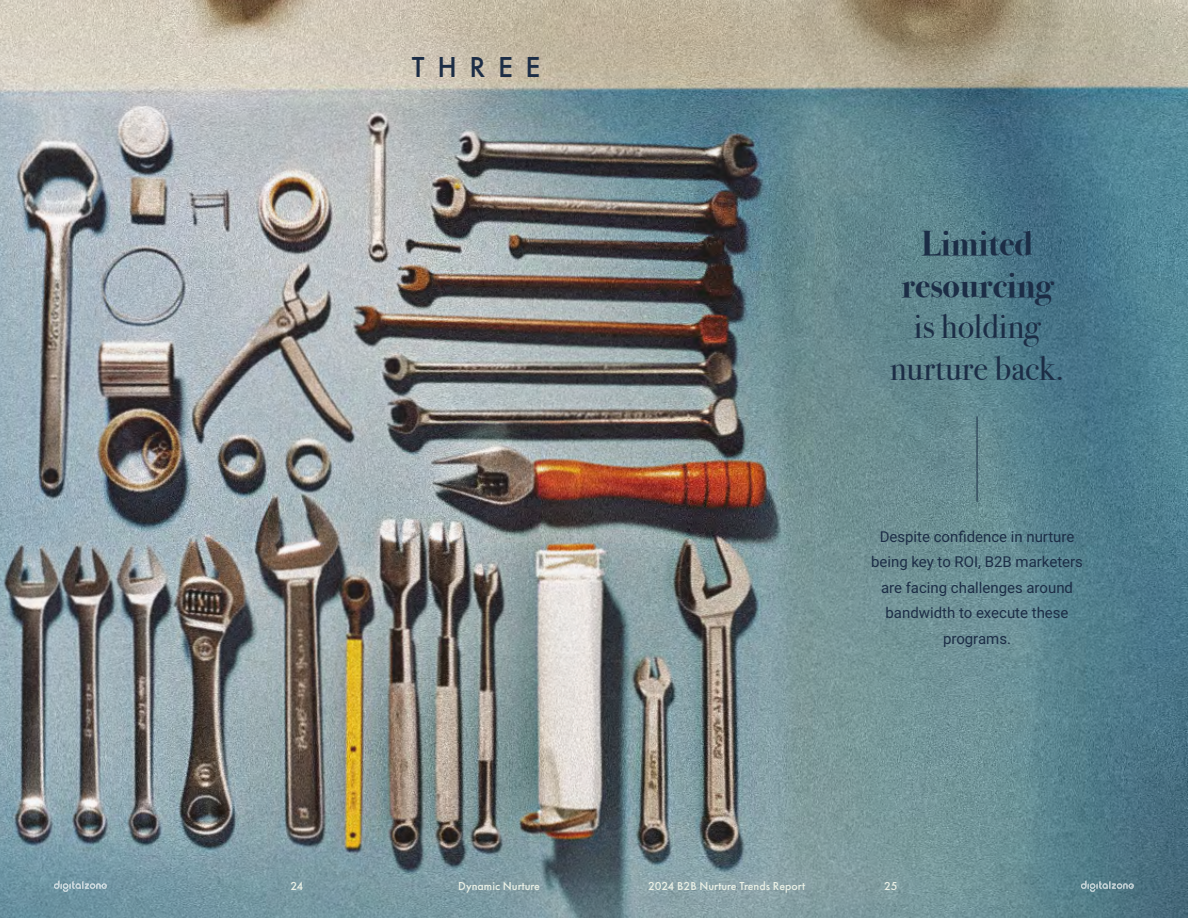
<style>
.page{position:relative;width:1188px;height:918px;background:#fff}
.page>*{position:absolute;margin:0;border:0;box-sizing:border-box;transform-origin:0 0}
.t1{font:34.5px/41.4px "Bodoni Svty Two ITCTT";color:#1c2d46;text-align:center}
.t2{font:700 34.5px/41.4px "Bodoni Svty Two ITCTT";color:#1c2d46;text-align:center}
.t3{font:500 30px "Futura PT";letter-spacing:.42em;color:#1c2d46}
.t4{font:15px/25.5px "Roboto";color:#1c2d46;text-align:center}
.t5{font:500 12px "Futura PT";color:#ebf1e6}
</style>
<div class="page">
<img style="left:0;top:0;width:1188px;height:918px">
<hr style="left:977px;top:416px;width:1px;height:86px;background:#1c2d46">
<svg style="left:54px;top:880px;width:53px;height:12px"></svg>
<svg style="left:1081px;top:880px;width:53px;height:12px"></svg>
<h2 class="t3" style="left:412px;top:49px;width:130px">THREE</h2>
<h1 class="t2" style="left:901px;top:220px;width:153px">Limited resourcing</h1>
<h1 class="t1" style="left:890px;top:302px;width:176px">is holding nurture back.</h1>
<p class="t4" style="left:871px;top:523px;width:213px">Despite confidence in nurture being key to ROI, B2B marketers are facing challenges around bandwidth to execute these programs.</p>
<p class="t5" style="left:291px;top:878px;width:14px">24</p>
<p class="t5" style="left:458px;top:878px;width:83px">Dynamic Nurture</p>
<p class="t5" style="left:648px;top:878px;width:158px">2024 B2B Nurture Trends Report</p>
<p class="t5" style="left:884px;top:878px;width:15px">25</p>
</div>
